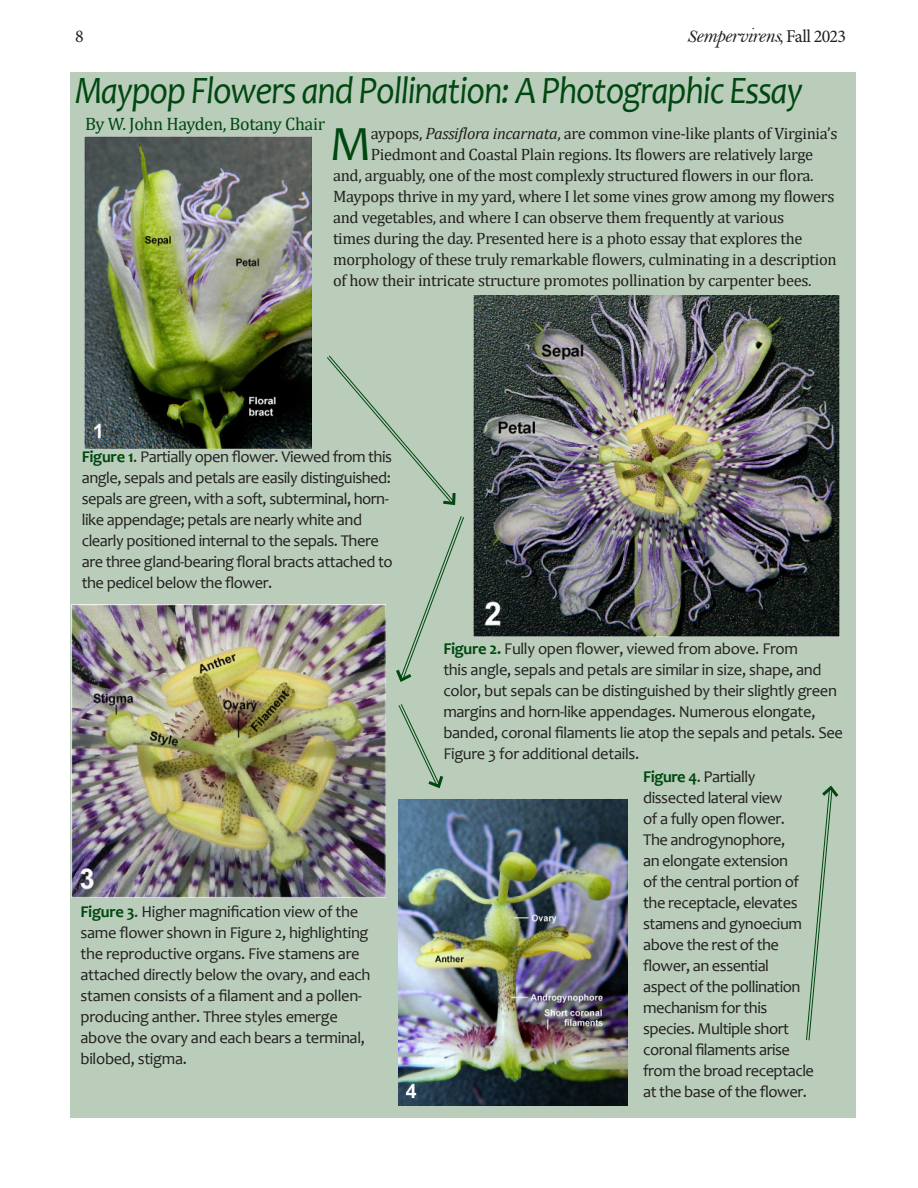
<style>
.page{position:relative;width:918px;height:1188px;background:#fff}
.page>*{position:absolute;margin:0;border:0;box-sizing:border-box;transform-origin:0 0}
._2-line_drop_cap__no_indent{font:49.5px "Candara";color:#004710}
._2-line_drop_cap__no_indent-2{font:italic 39px "Candara";letter-spacing:-.03em;color:#004710;scale:.9 1}
.flag-subtitle{font:21px "Bell MT Italic";letter-spacing:-.035em;color:#231f20}
.Byline-Top-1{font:18px "Cambria";letter-spacing:-.02em;color:#004710}
.flag-subtitle-2{font:18px "Minion Pro";color:#231f20}
._2-line_drop_cap__no_indent-3{font:16.5px/21px "Candara";letter-spacing:-.03em;color:#231f20}
._2-line_drop_cap__no_indent-4{font:16.5px "Cambria";letter-spacing:-.02em;color:#231f20}
.s1{font-size:18px}
.s2{font-family:"Minion Pro";font-size:18px}
.s3{font-style:italic}
.s4{font-weight:700;color:#004710}
</style>
<div class="page">
<div style="left:70px;top:72px;width:785px;height:1045px;background:#b9cdba"></div>
<img style="left:473px;top:295px;width:366px;height:341px">
<img style="left:72px;top:605px;width:314px;height:293px">
<img style="left:398px;top:800px;width:229px;height:305px">
<svg style="left:327px;top:355px;width:129px;height:150px"></svg>
<svg style="left:396px;top:516px;width:68px;height:166px"></svg>
<svg style="left:398px;top:704px;width:45px;height:85px"></svg>
<svg style="left:806px;top:785px;width:33px;height:256px"></svg>
<img style="left:85px;top:137px;width:226px;height:311px">
<p class="flag-subtitle-2" style="left:75px;top:24px;width:10px">8</p>
<p class="flag-subtitle" style="left:687px;top:23px;width:161px"><span class="s1">S</span>empervirens<span class="s1">,</span> <span class="s2">Fall 2023</span></p>
<p class="_2-line_drop_cap__no_indent-2" style="left:75px;top:66px;width:810px">Maypop Flowers and Pollination: A Photographic Essay</p>
<p class="_2-line_drop_cap__no_indent" style="left:330px;top:112px;width:44px">M</p>
<p class="_2-line_drop_cap__no_indent-4" style="left:371px;top:123px;width:468px">aypops, <span class="s3">Passiflora incarnata</span>, are common vine-like plants of Virginia’s</p>
<p class="Byline-Top-1" style="left:85px;top:113px;width:242px">By W. John Hayden, Botany Chair</p>
<p class="_2-line_drop_cap__no_indent-4" style="left:371px;top:144px;width:444px">Piedmont and Coastal Plain regions. Its flowers are relatively large</p>
<p class="_2-line_drop_cap__no_indent-4" style="left:333px;top:165px;width:482px">and, arguably, one of the most complexly structured flowers in our flora.</p>
<p class="_2-line_drop_cap__no_indent-4" style="left:333px;top:186px;width:503px">Maypops thrive in my yard, where I let some vines grow among my flowers</p>
<p class="_2-line_drop_cap__no_indent-4" style="left:333px;top:207px;width:453px">and vegetables, and where I can observe them frequently at various</p>
<p class="_2-line_drop_cap__no_indent-4" style="left:333px;top:228px;width:471px">times during the day. Presented here is a photo essay that explores the</p>
<p class="_2-line_drop_cap__no_indent-4" style="left:333px;top:249px;width:505px">morphology of these truly remarkable flowers, culminating in a description</p>
<p class="_2-line_drop_cap__no_indent-4" style="left:333px;top:270px;width:480px">of how their intricate structure promotes pollination by carpenter bees.</p>
<p class="_2-line_drop_cap__no_indent-3" style="left:82px;top:446px;width:312px"><span class="s4">Figure 1</span>. Partially open flower. Viewed from this angle, sepals and petals are easily distinguished: sepals are green, with a soft, subterminal, horn&shy;like appendage; petals are nearly white and clearly positioned internal to the sepals. There are three gland-bearing floral bracts attached to the pedicel below the flower.</p>
<p class="_2-line_drop_cap__no_indent-3" style="left:81px;top:901px;width:292px"><span class="s4">Figure 3</span>. Higher magnification view of the same flower shown in Figure 2, highlighting the reproductive organs. Five stamens are attached directly below the ovary, and each stamen consists of a filament and a pollen&shy;producing anther. Three styles emerge above the ovary and each bears a terminal, bilobed, stigma.</p>
<p class="_2-line_drop_cap__no_indent-3" style="left:443px;top:638px;width:401px"><span class="s4">Figure 2.</span> Fully open flower, viewed from above. From<br>this angle, sepals and petals are similar in size, shape, and color, but sepals can be distinguished by their slightly green margins and horn-like appendages. Numerous elongate, banded, coronal filaments lie atop the sepals and petals. See Figure 3 for additional details.</p>
<p class="_2-line_drop_cap__no_indent-3" style="left:643px;top:766px;width:172px"><span class="s4">Figure 4</span>. Partially dissected lateral view<br>of a fully open flower.<br>The androgynophore,<br>an elongate extension<br>of the central portion of the receptacle, elevates stamens and gynoecium above the rest of the flower, an essential aspect of the pollination mechanism for this species. Multiple short coronal filaments arise from the broad receptacle at the base of the flower.</p>
</div>
